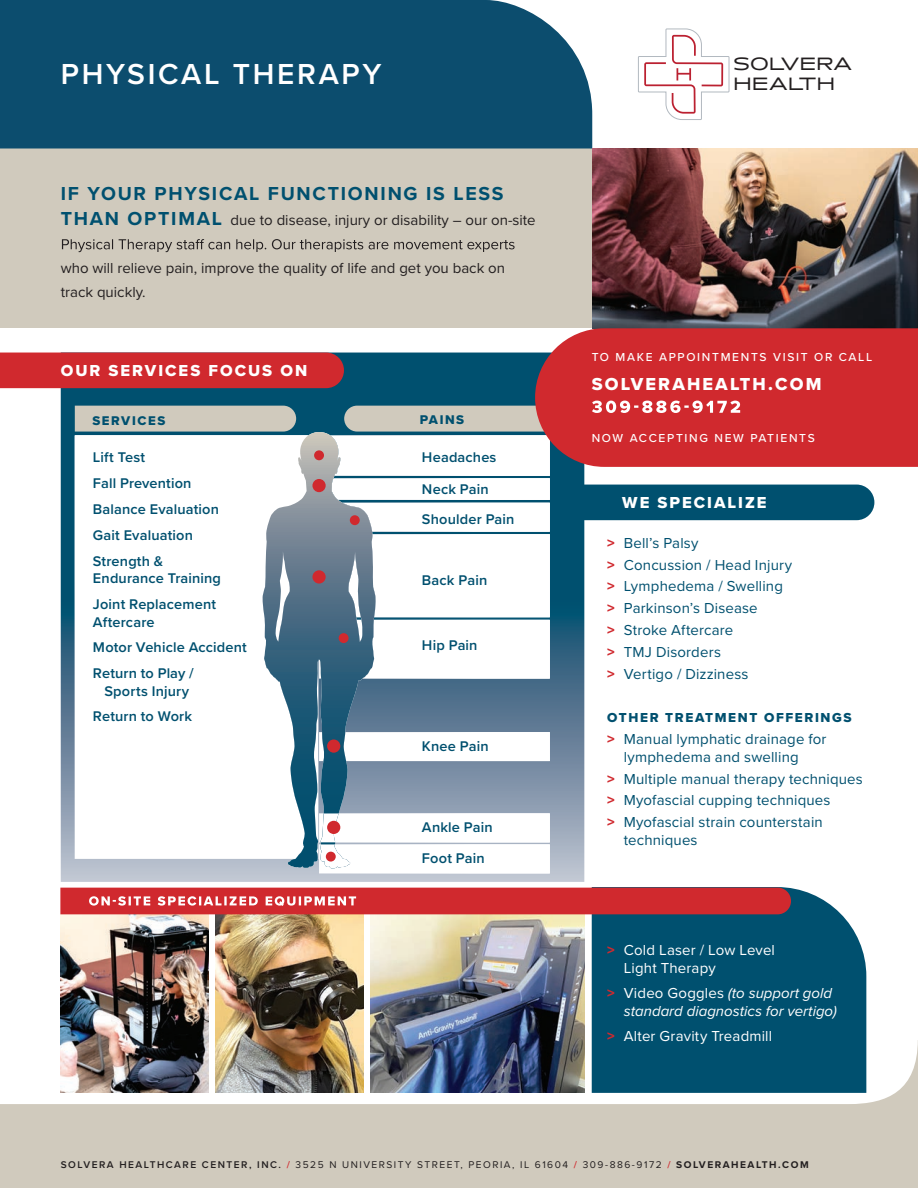
<style>
.page{position:relative;width:918px;height:1188px;background:#fff}
.page>*{position:absolute;margin:0;border:0;box-sizing:border-box;transform-origin:0 0}
.t1{font:600 30px "Proxima Nova";letter-spacing:.09em;color:#fff}
.t2{font:700 19.5px "Proxima Nova";letter-spacing:.09em;color:#00506f}
.t3{font:18.45px/20.1px "Anisette Std";letter-spacing:.025em;color:#231f20}
.t4{font:18px "Proxima Nova Extrabld";letter-spacing:.12em;color:#fff}
.t5{font:16.5px "Proxima Nova Extrabld";letter-spacing:.12em;color:#fff}
.t6{font:15px/21.8px "Proxima Nova";letter-spacing:.01em;color:#00506f}
.t7{font:15px/24px "Proxima Nova";color:#231f20}
.t8{font:italic 15px/18px "Proxima Nova";color:#fff}
.t9{font:15px/18px "Proxima Nova";letter-spacing:.01em;color:#fff}
.t10{font:600 14.55px/25.8px "Proxima Nova";letter-spacing:.01em;color:#00506f}
.t11{font:13.5px "Proxima Nova Extrabld";letter-spacing:.12em;color:#00506f}
.t12{font:13.05px "Proxima Nova Extrabld";letter-spacing:.12em;color:#00506f}
.t13{font:500 12px "Proxima Nova";letter-spacing:.14em;color:#fff}
.t14{font:10.2px "Proxima Nova";letter-spacing:.15em;color:#231f20}
.s1{font-weight:700;font-size:19.5px;color:#00506f}
.s2{font-family:"Proxima Nova Extrabld";color:#d0292e}
.s3{font-family:"Proxima Nova Extrabld";font-style:normal;color:#d0292e}
.s4{font-style:normal}
.s5{font-weight:600}
.s6{font-weight:600;color:#d0292e}
.s7{font-weight:700}
</style>
<div class="page">
<div style="left:0;top:1041px;width:918px;height:147px;background:#d0cabd"></div>
<div style="left:0;top:916px;width:918px;height:188px;background:#fff"></div>
<svg style="left:61px;top:353px;width:523px;height:529px;background:#3a718b"></svg>
<div style="left:576px;top:485px;width:298px;height:35px;background:#00506f"></div>
<div style="left:592px;top:887px;width:274px;height:206px;background:#00506f"></div>
<div style="left:0;top:148px;width:592px;height:180px;background:#d0cabd"></div>
<div style="left:0;top:0;width:592px;height:148px;background:#0c4d6e"></div>
<img style="left:592px;top:148px;width:326px;height:180px">
<svg style="left:62px;top:239px;width:453px;height:13px"></svg>
<div style="left:0;top:353px;width:344px;height:35px;background:#d0292e"></div>
<img style="left:61px;top:914px;width:147px;height:179px">
<img style="left:216px;top:914px;width:147px;height:179px">
<img style="left:370px;top:914px;width:214px;height:179px">
<svg style="left:60px;top:888px;width:731px;height:26px;background:#d1353a"></svg>
<svg style="left:75px;top:406px;width:491px;height:463px"></svg>
<div style="left:314px;top:450px;width:10px;height:10px;background:#d0292e;border-radius:50%"></div>
<div style="left:312px;top:479px;width:14px;height:13px;background:#d0292e;border-radius:50%"></div>
<div style="left:312px;top:570px;width:14px;height:14px;background:#d0292e;border-radius:50%"></div>
<div style="left:339px;top:633px;width:10px;height:10px;background:#d0292e;border-radius:50%"></div>
<div style="left:327px;top:739px;width:13px;height:14px;background:#d0292e;border-radius:50%"></div>
<div style="left:350px;top:515px;width:10px;height:10px;background:#d0292e;border-radius:50%"></div>
<div style="left:535px;top:328px;width:383px;height:139px;background:#d0292e"></div>
<svg style="left:592px;top:401px;width:148px;height:12px"></svg>
<img style="left:319px;top:813px;width:231px;height:29px">
<img style="left:321px;top:813px;width:18px;height:29px">
<div style="left:327px;top:821px;width:13px;height:13px;background:#d0292e;border-radius:50%"></div>
<img style="left:319px;top:844px;width:231px;height:29px">
<img style="left:320px;top:844px;width:31px;height:24px">
<div style="left:326px;top:852px;width:10px;height:10px;background:#d0292e;border-radius:50%"></div>
<svg style="left:638px;top:28px;width:92px;height:92px"></svg>
<h1 class="t1" style="left:61px;top:52px;width:322px">PHYSICAL THERAPY</h1>
<h2 class="t2" style="left:61px;top:179px;width:444px">IF YOUR PHYSICAL FUNCTIONING IS LESS</h2>
<p class="t7" style="left:61px;top:208px;width:476px"><span class="s1">THAN OPTIMAL</span> due to disease, injury or disability – our on-site</p>
<p class="t7" style="left:61px;top:256px;width:446px">who will relieve pain, improve the quality of life and get you back on track quickly.</p>
<p class="t5" style="left:61px;top:358px;width:248px">OUR SERVICES FOCUS ON</p>
<p class="t12" style="left:92px;top:411px;width:74px">SERVICES</p>
<p class="t12" style="left:420px;top:410px;width:46px">PAINS</p>
<p class="t10" style="left:93px;top:444px;width:128px">Lift Test<br>Fall Prevention<br>Balance Evaluation<br>Gait Evaluation<br>Strength &amp;</p>
<p class="t10" style="left:93px;top:565px;width:130px">Endurance Training<br>Joint Replacement</p>
<p class="t10" style="left:93px;top:608px;width:155px">Aftercare<br>Motor Vehicle Accident<br>Return to Play /</p>
<p class="t10" style="left:93px;top:677px;width:101px;text-align:center">Sports Injury<br>Return to Work</p>
<p class="t10" style="left:422px;top:444px;width:76px">Headaches</p>
<p class="t10" style="left:422px;top:476px;width:68px">Neck Pain</p>
<p class="t10" style="left:422px;top:506px;width:94px">Shoulder Pain</p>
<p class="t10" style="left:422px;top:567px;width:67px">Back Pain</p>
<p class="t10" style="left:422px;top:632px;width:57px">Hip Pain</p>
<p class="t10" style="left:422px;top:733px;width:68px">Knee Pain</p>
<p class="t10" style="left:422px;top:811px;width:72px;line-height:30.9px">Ankle Pain<br>Foot Pain</p>
<p class="t3" style="left:734px;top:54px;width:120px">SOLVERA<br>HEALTH</p>
<p class="t13" style="left:592px;top:348px;width:282px">TO MAKE APPOINTMENTS VISIT OR CALL</p>
<p class="t4" style="left:592px;top:371px;width:231px">SOLVERAHEALTH.COM</p>
<p class="t13" style="left:592px;top:429px;width:225px">NOW ACCEPTING NEW PATIENTS</p>
<p class="t5" style="left:622px;top:490px;width:146px">WE SPECIALIZE</p>
<p class="t6" style="left:607px;top:531px;width:186px"><span class="s2">&gt;</span> Bell’s Palsy<br><span class="s2">&gt;</span> Concussion / Head Injury <span class="s2">&gt;</span> Lymphedema / Swelling <span class="s2">&gt;</span> Parkinson’s Disease<br><span class="s2">&gt;</span> Stroke Aftercare<br><span class="s2">&gt;</span> TMJ Disorders<br><span class="s2">&gt;</span> Vertigo / Dizziness</p>
<p class="t11" style="left:607px;top:708px;width:246px">OTHER TREATMENT OFFERINGS</p>
<p class="t6" style="left:624px;top:729px;width:204px;line-height:18px;text-indent:-16px"><span class="s2">&gt;</span> Manual lymphatic drainage for lymphedema and swelling</p>
<p class="t6" style="left:607px;top:767px;width:257px"><span class="s2">&gt;</span> Multiple manual therapy techniques <span class="s2">&gt;</span> Myofascial cupping techniques<br><span class="s2">&gt;</span> Myofascial strain counterstain</p>
<p class="t6" style="left:624px;top:829px;width:75px">techniques</p>
<p class="t9" style="left:624px;top:941px;width:153px;text-indent:-16px"><span class="s2">&gt;</span> Cold Laser / Low Level<br>Light Therapy</p>
<p class="t8" style="left:624px;top:984px;width:215px;text-indent:-16px"><span class="s3">&gt;</span> <span class="s4">Video Goggles</span> (to support gold standard diagnostics for vertigo)</p>
<p class="t9" style="left:607px;top:1026px;width:166px"><span class="s2">&gt;</span> Alter Gravity Treadmill</p>
<p class="t14" style="left:61px;top:1157px;width:749px"><span class="s5">SOLVERA HEALTHCARE CENTER, INC.</span> <span class="s6">/</span> 3525 N UNIVERSITY STREET, PEORIA, IL 61604 <span class="s6">/</span> 309-886-9172 <span class="s6">/</span> <span class="s7">SOLVERAHEALTH.COM</span></p>
</div>
